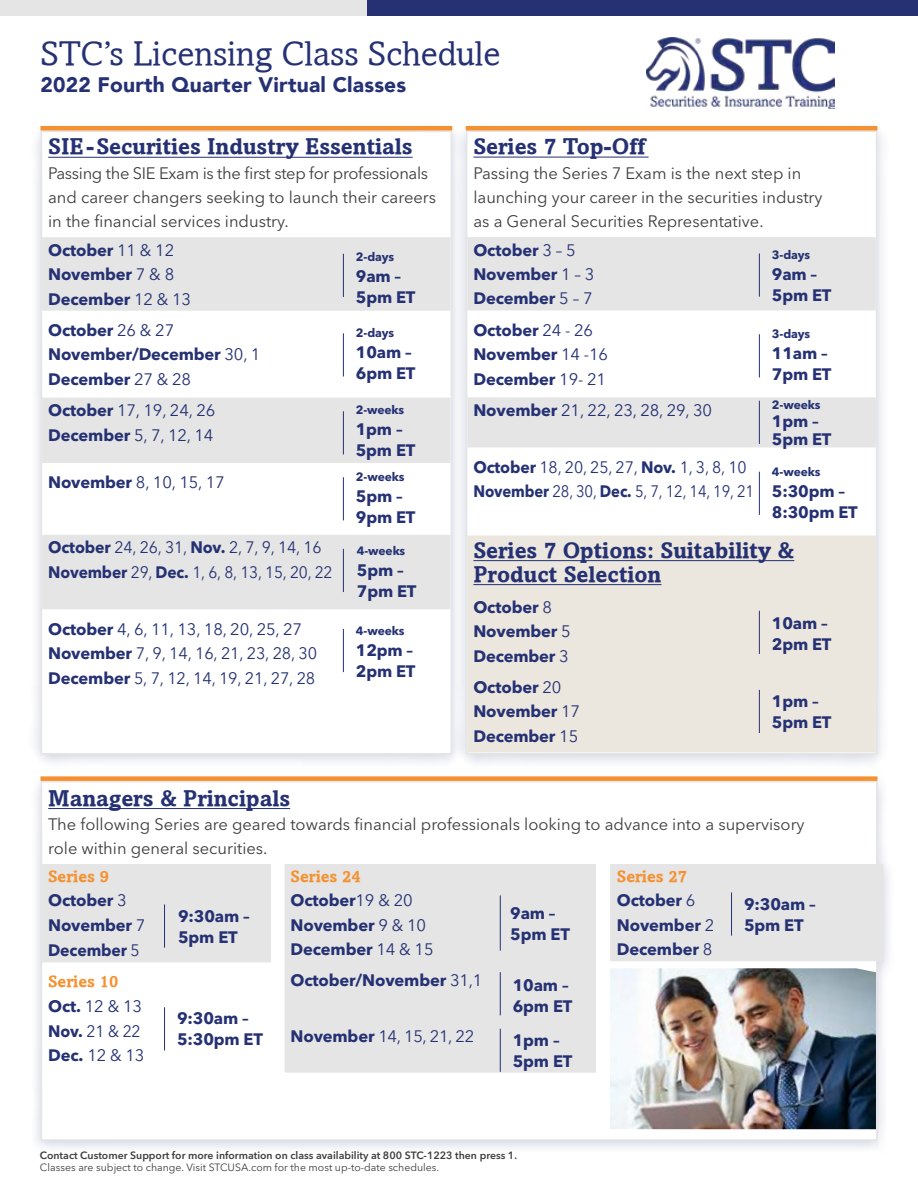
<style>
.page{position:relative;width:918px;height:1188px;background:#fff}
.page>*{position:absolute;margin:0;border:0;box-sizing:border-box;transform-origin:0 0}
.t1{font:34.5px "Amasis";color:#253173}
.t2{font:700 22.5px/24px "Amasis";color:#253173}
.t3{font:900 21px "Avenir";letter-spacing:.01em;color:#253173}
.t4{font:700 16.5px/21px "Avenir Next LT Pro";letter-spacing:-.01em;color:#253173}
.t5{font:16.5px/24px "Avenir Next LT Pro";color:#3d3d3d}
.t6{font:16.5px/24.5px "Avenir Next LT Pro";letter-spacing:-.01em;color:#253173}
.t7{font:16.5px/24.5px "Avenir Next LT Pro";letter-spacing:-.01em;color:#253173;scale:.96 1}
.t8{font:700 16.5px "Amasis";color:#f59131}
.t9{font:700 12px "Avenir Next LT Pro";letter-spacing:-.01em;color:#253173}
.t10{font:600 10.5px "Avenir Next LT Pro";color:#3d3d3d}
.t11{font:10.5px "Avenir Next LT Pro";color:#3d3d3d}
.s1{font-weight:400}
.s2{font-weight:700}
</style>
<div class="page">
<div style="left:0;top:0;width:367px;height:15px;background:#e5e5e5"></div>
<div style="left:367px;top:0;width:551px;height:15px;background:#253173"></div>
<div style="left:29px;top:122px;width:435px;height:647px;background:#253173;opacity:.22"></div>
<div style="left:41px;top:131px;width:410px;height:623px;background:#fff"></div>
<svg style="left:44px;top:237px;width:405px;height:372px;fill:#e5e5e5"></svg>
<hr style="left:48px;top:157px;width:365px;height:1px;background:#253173">
<div style="left:41px;top:131px;width:411px;height:623px;border:2px solid #e5e5e5"></div>
<div style="left:454px;top:122px;width:435px;height:647px;background:#253173;opacity:.22"></div>
<div style="left:467px;top:131px;width:410px;height:623px;background:#fff"></div>
<svg style="left:469px;top:237px;width:405px;height:210px;fill:#e5e5e5"></svg>
<div style="left:469px;top:536px;width:405px;height:215px;background:#ebe6de"></div>
<hr style="left:473px;top:157px;width:176px;height:1px;background:#253173">
<hr style="left:473px;top:560px;width:321px;height:1px;background:#253173">
<hr style="left:473px;top:584px;width:188px;height:1px;background:#253173">
<div style="left:466px;top:130px;width:411px;height:624px;border:2px solid #e5e5e5"></div>
<hr style="left:41px;top:126px;width:411px;height:4px;background:#f59131">
<hr style="left:466px;top:126px;width:412px;height:4px;background:#f59131">
<div style="left:29px;top:773px;width:866px;height:382px;background:#253173;opacity:.22"></div>
<div style="left:41px;top:782px;width:836px;height:358px;background:#fff"></div>
<div style="left:44px;top:864px;width:840px;height:98px;background:#e5e5e5"></div>
<hr style="left:48px;top:808px;width:242px;height:1px;background:#253173">
<div style="left:41px;top:781px;width:837px;height:360px;border:2px solid #e5e5e5"></div>
<div style="left:41px;top:776px;width:837px;height:5px;background:#f59131"></div>
<img style="left:647px;top:37px;width:187px;height:72px">
<div style="left:271px;top:859px;width:352px;height:280px;background:#fff"></div>
<div style="left:285px;top:864px;width:311px;height:209px;background:#e5e5e5"></div>
<div style="left:597px;top:859px;width:279px;height:273px;background:#fff"></div>
<div style="left:610px;top:864px;width:267px;height:97px;background:#e5e5e5"></div>
<hr style="left:759px;top:253px;width:1px;height:44px;background:#253173">
<hr style="left:343px;top:254px;width:1px;height:43px;background:#253173">
<hr style="left:343px;top:333px;width:1px;height:44px;background:#253173">
<hr style="left:343px;top:411px;width:1px;height:43px;background:#253173">
<hr style="left:343px;top:477px;width:1px;height:43px;background:#253173">
<hr style="left:343px;top:549px;width:1px;height:43px;background:#253173">
<hr style="left:343px;top:629px;width:1px;height:43px;background:#253173">
<hr style="left:759px;top:334px;width:1px;height:43px;background:#253173">
<hr style="left:759px;top:401px;width:1px;height:43px;background:#253173">
<hr style="left:759px;top:472px;width:1px;height:43px;background:#253173">
<hr style="left:759px;top:611px;width:1px;height:43px;background:#253173">
<hr style="left:759px;top:690px;width:1px;height:43px;background:#253173">
<hr style="left:164px;top:904px;width:1px;height:44px;background:#253173">
<hr style="left:164px;top:1007px;width:1px;height:43px;background:#253173">
<hr style="left:500px;top:895px;width:1px;height:56px;background:#253173">
<hr style="left:500px;top:972px;width:1px;height:43px;background:#253173">
<hr style="left:500px;top:1029px;width:1px;height:43px;background:#253173">
<hr style="left:731px;top:892px;width:1px;height:44px;background:#253173">
<img style="left:610px;top:968px;width:266px;height:161px">
<h1 class="t1" style="left:40px;top:39px;width:461px">STC’s Licensing Class Schedule</h1>
<p class="t3" style="left:40px;top:73px;width:367px">2022 Fourth Quarter Virtual Classes</p>
<h2 class="t2" style="left:48px;top:136px;width:366px">SIE - Securities Industry Essentials</h2>
<p class="t5" style="left:48px;top:162px;width:389px">Passing the SIE Exam is the first step for professionals and career changers seeking to launch their careers in the financial services industry.</p>
<p class="t4" style="left:48px;top:239px;width:145px;line-height:24.5px">October <span class="s1">11 &amp; 12<br></span>November <span class="s1">7 &amp; 8<br></span>December <span class="s1">12 &amp; 13</span></p>
<p class="t4" style="left:48px;top:319px;width:214px;line-height:24.5px">October <span class="s1">26 &amp; 27<br></span>November/December <span class="s1">30, 1<br></span>December <span class="s1">27 &amp; 28</span></p>
<p class="t6" style="left:48px;top:399px;width:169px"><span class="s2">October</span> 17, 19, 24, 26<br><span class="s2">December</span> 5, 7, 12, 14</p>
<p class="t6" style="left:48px;top:472px;width:178px"><span class="s2">November</span> 8, 10, 15, 17</p>
<p class="t9" style="left:356px;top:252px;width:40px">2-days</p>
<p class="t4" style="left:356px;top:267px;width:61px">9am –<br>5pm ET</p>
<p class="t9" style="left:356px;top:328px;width:40px">2-days</p>
<p class="t4" style="left:356px;top:344px;width:61px">10am –<br>6pm ET</p>
<p class="t9" style="left:356px;top:405px;width:50px">2-weeks</p>
<p class="t4" style="left:356px;top:420px;width:61px">1pm –<br>5pm ET</p>
<p class="t9" style="left:356px;top:472px;width:50px">2-weeks</p>
<p class="t4" style="left:356px;top:487px;width:61px">5pm –<br>9pm ET</p>
<p class="t9" style="left:357px;top:546px;width:50px">4-weeks</p>
<p class="t4" style="left:357px;top:561px;width:61px">5pm –<br>7pm ET</p>
<p class="t9" style="left:356px;top:626px;width:50px">4-weeks</p>
<p class="t4" style="left:356px;top:641px;width:61px">12pm –<br>2pm ET</p>
<p class="t7" style="left:48px;top:537px;width:298px"><span class="s2">October</span> 24, 26, 31, <span class="s2">Nov.</span> 2, 7, 9, 14, 16<br><span class="s2">November</span> 29, <span class="s2">Dec.</span> 1, 6, 8, 13, 15, 20, 22</p>
<p class="t6" style="left:48px;top:618px;width:271px"><span class="s2">October</span> 4, 6, 11, 13, 18, 20, 25, 27<br><span class="s2">November</span> 7, 9, 14, 16, 21, 23, 28, 30<br><span class="s2">December</span> 5, 7, 12, 14, 19, 21, 27, 28</p>
<h2 class="t2" style="left:473px;top:136px;width:173px">Series 7 Top-Off</h2>
<p class="t5" style="left:473px;top:162px;width:351px">Passing the Series 7 Exam is the next step in launching your career in the securities industry as a General Securities Representative.</p>
<p class="t4" style="left:473px;top:239px;width:123px;line-height:24.5px">October <span class="s1">3 – 5<br></span>November <span class="s1">1 – 3<br></span>December <span class="s1">5 – 7</span></p>
<p class="t4" style="left:473px;top:319px;width:136px;line-height:24.5px">October <span class="s1">24 - 26<br></span>November <span class="s1">14 -16<br></span>December <span class="s1">19- 21</span></p>
<p class="t6" style="left:473px;top:399px;width:240px"><span class="s2">November</span> 21, 22, 23, 28, 29, 30</p>
<p class="t9" style="left:772px;top:250px;width:40px">3-days</p>
<p class="t4" style="left:772px;top:265px;width:61px">9am –<br>5pm ET</p>
<p class="t9" style="left:772px;top:329px;width:40px">3-days</p>
<p class="t4" style="left:772px;top:344px;width:61px">11am –<br>7pm ET</p>
<p class="t9" style="left:772px;top:400px;width:50px">2-weeks</p>
<p class="t4" style="left:772px;top:413px;width:61px;line-height:18px">1pm –<br>5pm ET</p>
<p class="t9" style="left:772px;top:467px;width:50px">4-weeks</p>
<p class="t4" style="left:772px;top:483px;width:87px">5:30pm –<br>8:30pm ET</p>
<p class="t7" style="left:473px;top:456px;width:294px"><span class="s2">October</span> 18, 20, 25, 27, <span class="s2">Nov.</span> 1, 3, 8, 10<br><span class="s2">November</span> 28, 30, <span class="s2">Dec.</span> 5, 7, 12, 14, 19, 21</p>
<h2 class="t2" style="left:473px;top:540px;width:322px">Series 7 Options: Suitability &amp;<br>Product Selection</h2>
<p class="t4" style="left:473px;top:596px;width:99px;line-height:24.5px">October <span class="s1">8<br></span>November <span class="s1">5<br></span>December <span class="s1">3</span></p>
<p class="t4" style="left:473px;top:676px;width:108px;line-height:24.5px">October <span class="s1">20<br></span>November <span class="s1">17<br></span>December <span class="s1">15</span></p>
<p class="t4" style="left:772px;top:615px;width:61px">10am –<br>2pm ET</p>
<p class="t4" style="left:772px;top:692px;width:61px">1pm –<br>5pm ET</p>
<h2 class="t2" style="left:48px;top:788px;width:244px">Managers &amp; Principals</h2>
<p class="t5" style="left:48px;top:813px;width:758px">The following Series are geared towards financial professionals looking to advance into a supervisory role within general securities.</p>
<p class="t8" style="left:48px;top:869px;width:62px">Series 9</p>
<p class="t4" style="left:48px;top:890px;width:99px;line-height:25px">October <span class="s1">3<br></span>November <span class="s1">7<br></span>December <span class="s1">5</span></p>
<p class="t8" style="left:48px;top:974px;width:72px">Series 10</p>
<p class="t6" style="left:48px;top:996px;width:98px"><span class="s2">Oct.</span> 12 &amp; 13<br><span class="s2">Nov.</span> 21 &amp; 22<br><span class="s2">Dec.</span> 12 &amp; 13</p>
<p class="t8" style="left:291px;top:869px;width:72px">Series 24</p>
<p class="t4" style="left:291px;top:890px;width:145px;line-height:24.5px">October<span class="s1">19 &amp; 20<br></span>November <span class="s1">9 &amp; 10<br></span>December <span class="s1">14 &amp; 15</span></p>
<p class="t4" style="left:291px;top:972px;width:193px">October/November <span class="s1">31,1</span></p>
<p class="t8" style="left:617px;top:869px;width:72px">Series 27</p>
<p class="t4" style="left:617px;top:890px;width:99px;line-height:24.5px">October <span class="s1">6<br></span>November <span class="s1">2<br></span>December <span class="s1">8</span></p>
<p class="t4" style="left:744px;top:895px;width:73px">9:30am –<br>5pm ET</p>
<p class="t4" style="left:510px;top:904px;width:61px">9am –<br>5pm ET</p>
<p class="t4" style="left:513px;top:976px;width:61px">10am –<br>6pm ET</p>
<p class="t4" style="left:513px;top:1031px;width:61px">1pm –<br>5pm ET</p>
<p class="t4" style="left:178px;top:907px;width:73px">9:30am –<br>5pm ET</p>
<p class="t4" style="left:177px;top:1010px;width:87px">9:30am –<br>5:30pm ET</p>
<p class="t6" style="left:291px;top:1026px;width:185px"><span class="s2">November</span> 14, 15, 21, 22</p>
<p class="t10" style="left:40px;top:1151px;width:479px">Contact Customer Support for more information on class availability at 800 STC-1223 then press 1.</p>
<p class="t11" style="left:40px;top:1163px;width:401px">Classes are subject to change. Visit STCUSA.com for the most up-to-date schedules.</p>
</div>
